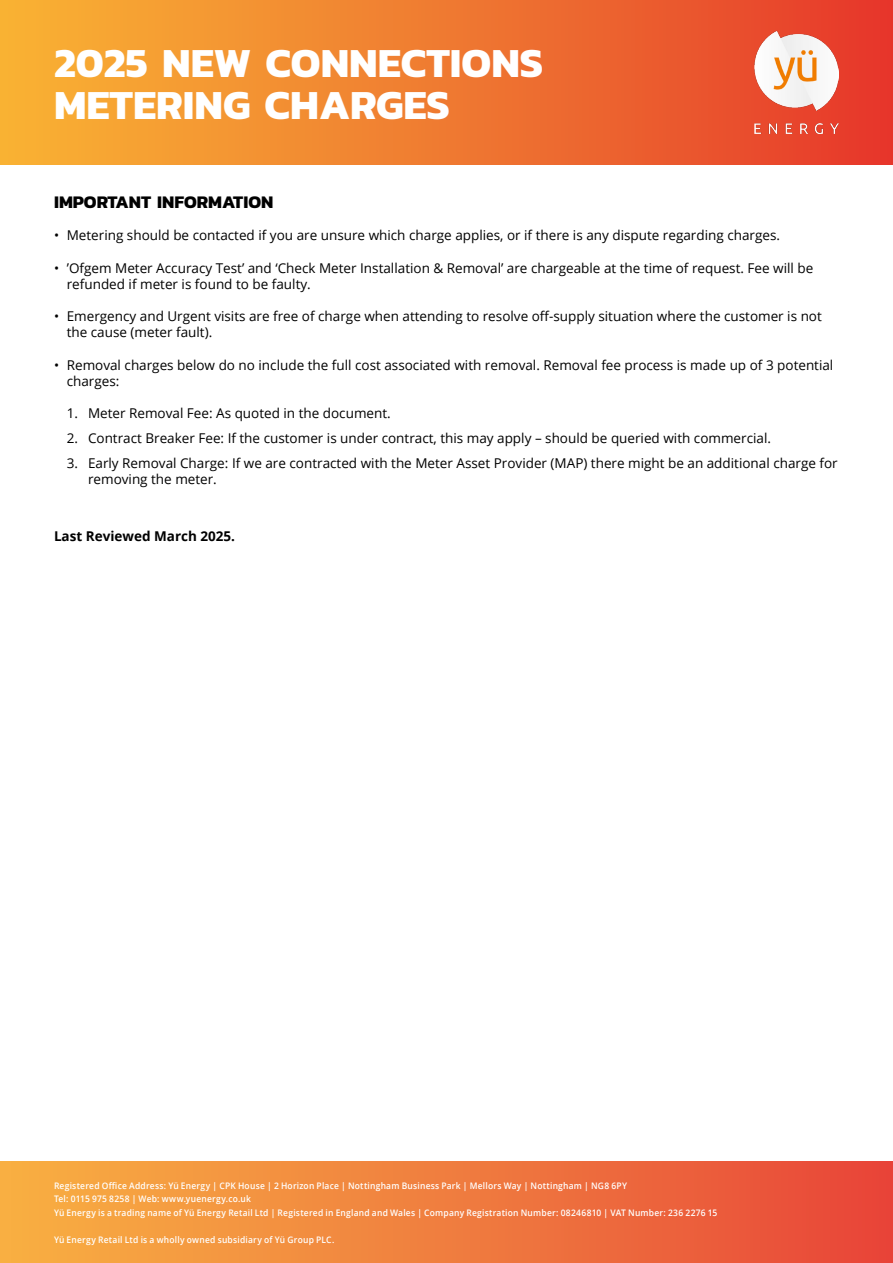
<style>
.page{position:relative;width:893px;height:1263px;background:#fff}
.page>*{position:absolute;margin:0;border:0;box-sizing:border-box;transform-origin:0 0}
.t1{font:700 42px/42px "Kanit";color:#fff}
.t2{font:700 18px "Kanit";color:#000}
.t3{font:13.5px/16.2px "Open Sans";color:#000}
.t4{font:700 13.5px "Open Sans";color:#000}
.t5{font:600 9px/13.5px "Open Sans";letter-spacing:.025em;color:#fff;scale:.94 1}
</style>
<div class="page">
<div style="left:1px;top:0;width:892px;height:164px;background:linear-gradient(to right,#f9b635,#e6392c)"></div>
<div style="left:0;top:1161px;width:893px;height:102px;background:linear-gradient(to right,#f8b243,#e84639)"></div>
<img style="left:754px;top:30px;width:85px;height:104px">
<h1 class="t1" style="left:54px;top:40px;width:491px">2025 NEW CONNECTIONS<br>METERING CHARGES</h1>
<h2 class="t2" style="left:54px;top:188px;width:221px">IMPORTANT INFORMATION</h2>
<p class="t3" style="left:54px;top:227px;width:728px">• Metering should be contacted if you are unsure which charge applies, or if there is any dispute regarding charges.</p>
<p class="t3" style="left:67px;top:259px;width:748px;text-indent:-13px">• ’Ofgem Meter Accuracy Test’ and ‘Check Meter Installation &amp; Removal’ are chargeable at the time of request. Fee will be refunded if meter is found to be faulty.</p>
<p class="t3" style="left:67px;top:308px;width:757px;text-indent:-13px">• Emergency and Urgent visits are free of charge when attending to resolve off-supply situation where the customer is not the cause (meter fault).</p>
<p class="t3" style="left:67px;top:356px;width:768px;text-indent:-13px">• Removal charges below do no include the full cost associated with removal. Removal fee process is made up of 3 potential charges:</p>
<p class="t3" style="left:67px;top:405px;width:326px">1. Meter Removal Fee: As quoted in the document.</p>
<p class="t3" style="left:67px;top:430px;width:706px">2. Contract Breaker Fee: If the customer is under contract, this may apply – should be queried with commercial.</p>
<p class="t3" style="left:88px;top:454px;width:751px;text-indent:-21px">3. Early Removal Charge: If we are contracted with the Meter Asset Provider (MAP) there might be an additional charge for removing the meter.</p>
<p class="t4" style="left:54px;top:527px;width:183px">Last Reviewed March 2025.</p>
<p class="t5" style="left:54px;top:1178px;width:707px">Registered Office Address: Yü Energy | CPK House | 2 Horizon Place | Nottingham Business Park | Mellors Way | Nottingham | NG8 6PY<br>Tel: 0115 975 8258 | Web: www.yuenergy.co.uk<br>Yü Energy is a trading name of Yü Energy Retail Ltd | Registered in England and Wales | Company Registration Number: 08246810 | VAT Number: 236 2276 15</p>
<p class="t5" style="left:54px;top:1232px;width:300px">Yü Energy Retail Ltd is a wholly owned subsidiary of Yü Group PLC.</p>
</div>
